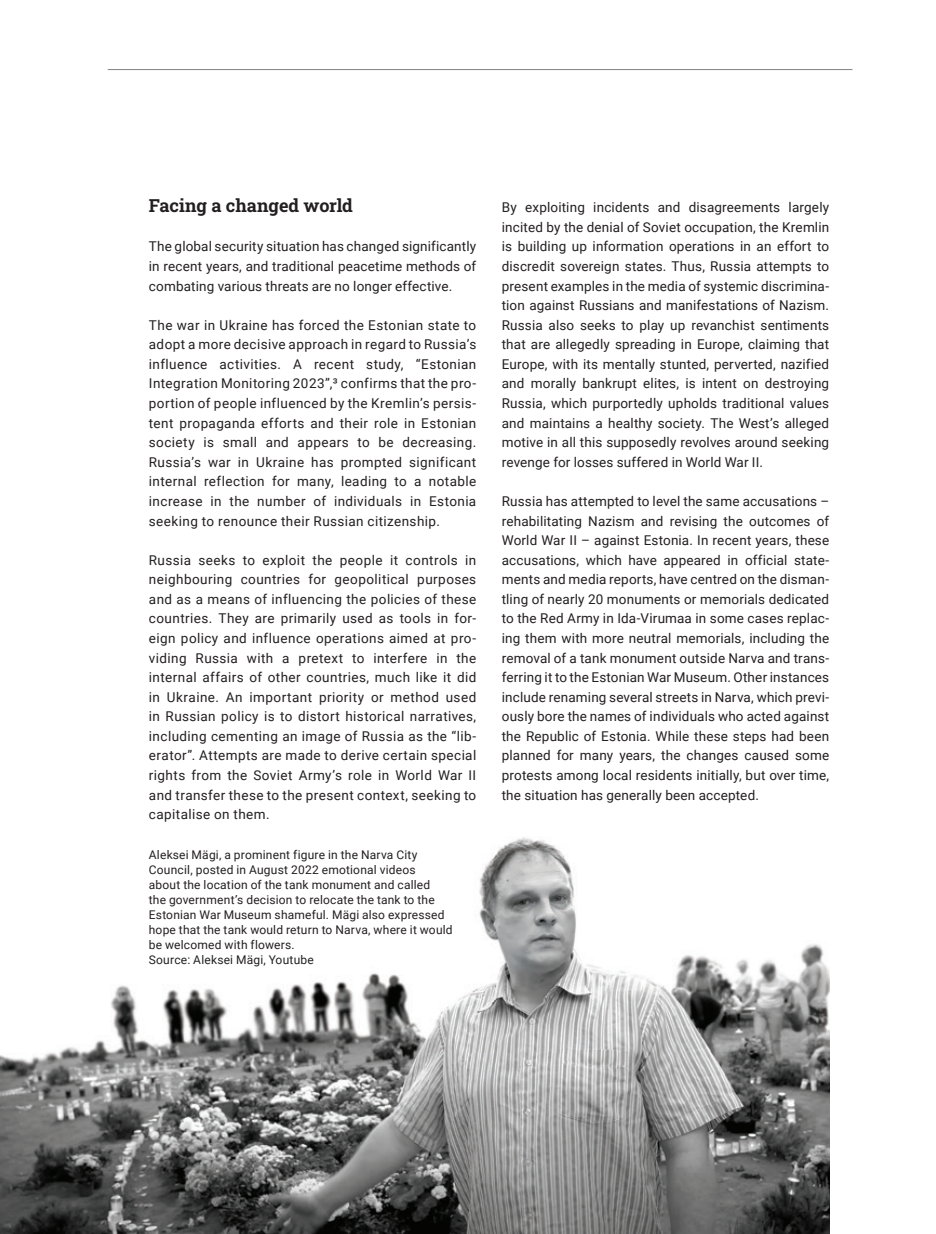
<style>
.page{position:relative;width:936px;height:1234px;background:#fff}
.page>*{position:absolute;margin:0;border:0;box-sizing:border-box;transform-origin:0 0}
.body{font:18px "Roboto Slab";letter-spacing:-.005em;color:#231f20}
.body-2{font:13.5px/19.5px "Roboto";letter-spacing:.015em;color:#231f20;text-align:justify}
.body-3{font:12px/15px "Roboto";letter-spacing:.015em;color:#231f20}
</style>
<div class="page">
<hr style="left:108px;top:69px;width:744px;height:1px;background:#808285">
<img style="left:0;top:837px;width:829px;height:396px">
<p class="body" style="left:149px;top:193px;width:205px">Facing a changed world</p>
<p class="body-2" style="left:149px;top:236px;width:329px">The global security situation has changed significantly in recent years, and traditional peacetime methods of combating various threats are no longer effective.</p>
<p class="body-2" style="left:149px;top:314px;width:329px">The war in Ukraine has forced the Estonian state to adopt a more decisive approach in regard to Russia’s influence activities. A recent study, “Estonian Integration Monitoring 2023”,³ confirms that the pro&shy;portion of people influenced by the Kremlin’s persis&shy;tent propaganda efforts and their role in Estonian society is small and appears to be decreasing.<br>Russia’s war in Ukraine has prompted significant internal reflection for many, leading to a notable increase in the number of individuals in Estonia seeking to renounce their Russian citizenship.</p>
<p class="body-2" style="left:149px;top:549px;width:329px">Russia seeks to exploit the people it controls in neighbouring countries for geopolitical purposes and as a means of influencing the policies of these countries. They are primarily used as tools in for&shy;eign policy and influence operations aimed at pro&shy;viding Russia with a pretext to interfere in the internal affairs of other countries, much like it did in Ukraine. An important priority or method used in Russian policy is to distort historical narratives, including cementing an image of Russia as the “lib&shy;erator”. Attempts are made to derive certain special rights from the Soviet Army’s role in World War II and transfer these to the present context, seeking to capitalise on them.</p>
<p class="body-3" style="left:149px;top:846px;width:305px">Aleksei Mägi, a prominent figure in the Narva City Council, posted in August 2022 emotional videos<br>about the location of the tank monument and called<br>the government’s decision to relocate the tank to the Estonian War Museum shameful. Mägi also expressed hope that the tank would return to Narva, where it would be welcomed with flowers.</p>
<p class="body-3" style="left:149px;top:951px;width:166px">Source: Aleksei Mägi, Youtube</p>
<p class="body-2" style="left:502px;top:197px;width:329px">By exploiting incidents and disagreements largely incited by the denial of Soviet occupation, the Kremlin is building up information operations in an effort to discredit sovereign states. Thus, Russia attempts to present examples in the media of systemic discrimina&shy;tion against Russians and manifestations of Nazism.<br>Russia also seeks to play up revanchist sentiments that are allegedly spreading in Europe, claiming that Europe, with its mentally stunted, perverted, nazified and morally bankrupt elites, is intent on destroying Russia, which purportedly upholds traditional values and maintains a healthy society. The West’s alleged motive in all this supposedly revolves around seeking revenge for losses suffered in World War II.</p>
<p class="body-2" style="left:502px;top:491px;width:329px">Russia has attempted to level the same accusations – rehabilitating Nazism and revising the outcomes of World War II – against Estonia. In recent years, these accusations, which have appeared in official state&shy;ments and media reports, have centred on the disman&shy;tling of nearly 20 monuments or memorials dedicated to the Red Army in Ida-Virumaa in some cases replac&shy;ing them with more neutral memorials, including the removal of a tank monument outside Narva and trans&shy;ferring it to the Estonian War Museum. Other instances include renaming several streets in Narva, which previ&shy;ously bore the names of individuals who acted against the Republic of Estonia. While these steps had been planned for many years, the changes caused some protests among local residents initially, but over time, the situation has generally been accepted.</p>
</div>
